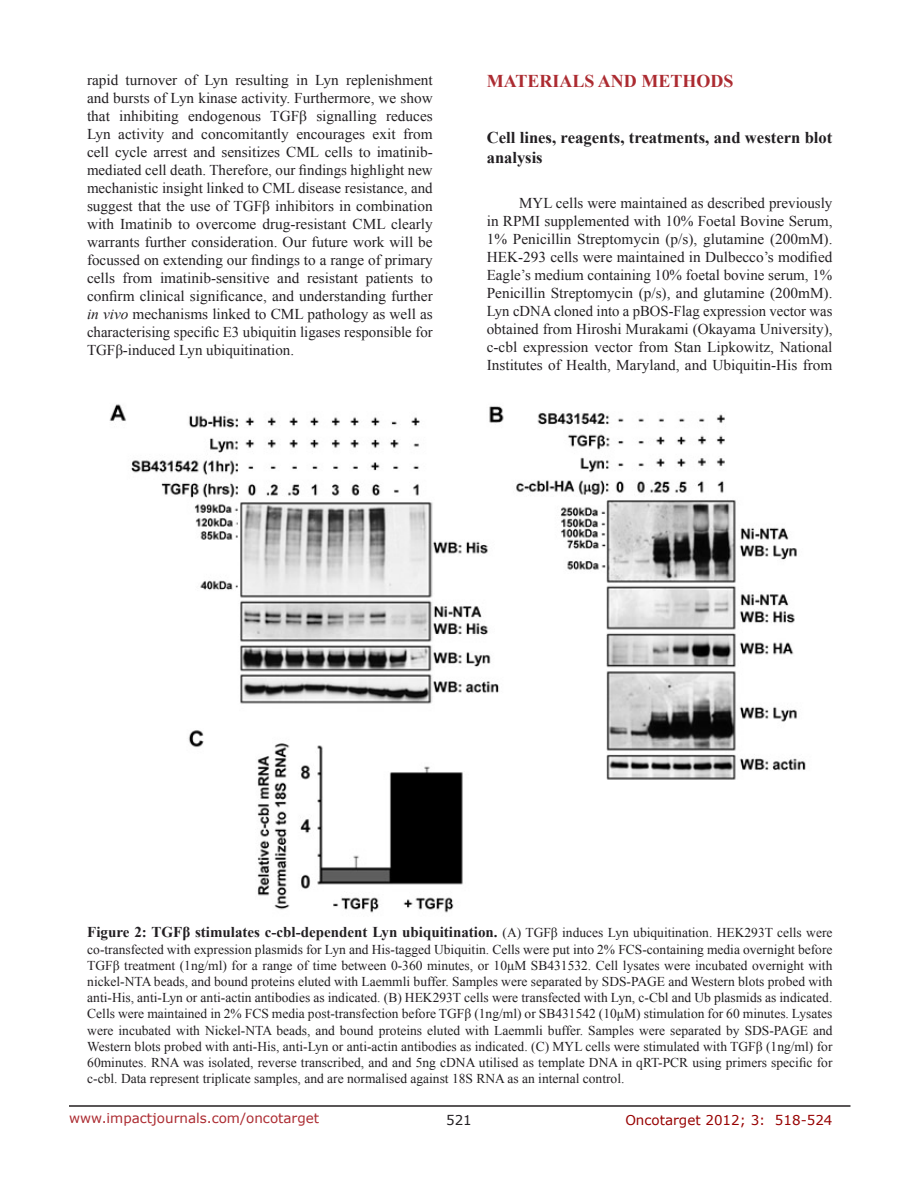
<style>
.page{position:relative;width:918px;height:1188px;background:#fff}
.page>*{position:absolute;margin:0;border:0;box-sizing:border-box;transform-origin:0 0}
.Heading{font:700 18px "Times New Roman";color:#ac2b31}
.SubHeading{font:700 16.5px/19.8px "Times New Roman";color:#221f22}
.BodyText{font:15px/18px "Times New Roman";color:#221f22;text-align:justify}
.FigureText{font:700 15px "Times New Roman";color:#221f22}
.FigureText-2{font:13.5px/16.2px "Times New Roman";color:#221f22;text-align:justify}
.t1{font:13.5px "Verdana";color:#ac2b31}
.t2{font:13.5px "Verdana";color:#970000}
.t3{font:13.5px "Verdana";color:#221f22}
.s1{font-style:italic}
.s2{font-weight:400;font-size:13.5px}
</style>
<div class="page">
<hr style="left:69px;top:1105px;width:781px;height:2px;background:#231f20">
<img style="left:109px;top:404px;width:697px;height:509px">
<p class="BodyText" style="left:87px;top:71px;width:347px">rapid turnover of Lyn resulting in Lyn replenishment and bursts of Lyn kinase activity. Furthermore, we show that inhibiting endogenous TGFβ signalling reduces Lyn activity and concomitantly encourages exit from cell cycle arrest and sensitizes CML cells to imatinib&shy;mediated cell death. Therefore, our findings highlight new mechanistic insight linked to CML disease resistance, and suggest that the use of TGFβ inhibitors in combination with Imatinib to overcome drug-resistant CML clearly warrants further consideration. Our future work will be focussed on extending our findings to a range of primary cells from imatinib-sensitive and resistant patients to confirm clinical significance, and understanding further <span class="s1">in vivo</span> mechanisms linked to CML pathology as well as characterising specific E3 ubiquitin ligases responsible for TGFβ-induced Lyn ubiquitination.</p>
<p class="Heading" style="left:487px;top:69px;width:248px">MATERIALS AND METHODS</p>
<p class="SubHeading" style="left:487px;top:127px;width:347px">Cell lines, reagents, treatments, and western blot analysis</p>
<p class="BodyText" style="left:487px;top:194px;width:347px;text-indent:32px">MYL cells were maintained as described previously in RPMI supplemented with 10% Foetal Bovine Serum, 1% Penicillin Streptomycin (p/s), glutamine (200mM).<br>HEK-293 cells were maintained in Dulbecco’s modified Eagle’s medium containing 10% foetal bovine serum, 1% Penicillin Streptomycin (p/s), and glutamine (200mM).<br>Lyn cDNA cloned into a pBOS-Flag expression vector was obtained from Hiroshi Murakami (Okayama University), c-cbl expression vector from Stan Lipkowitz, National Institutes of Health, Maryland, and Ubiquitin-His from</p>
<p class="FigureText" style="left:87px;top:922px;width:747px">Figure 2: TGFβ stimulates c-cbl-dependent Lyn ubiquitination. <span class="s2">(A) TGFβ induces Lyn ubiquitination. HEK293T cells were</span></p>
<p class="FigureText-2" style="left:87px;top:941px;width:747px">co-transfected with expression plasmids for Lyn and His-tagged Ubiquitin. Cells were put into 2% FCS-containing media overnight before TGFβ treatment (1ng/ml) for a range of time between 0-360 minutes, or 10μM SB431532. Cell lysates were incubated overnight with nickel-NTA beads, and bound proteins eluted with Laemmli buffer. Samples were separated by SDS-PAGE and Western blots probed with anti-His, anti-Lyn or anti-actin antibodies as indicated. (B) HEK293T cells were transfected with Lyn, c-Cbl and Ub plasmids as indicated.<br>Cells were maintained in 2% FCS media post-transfection before TGFβ (1ng/ml) or SB431542 (10μM) stimulation for 60 minutes. Lysates were incubated with Nickel-NTA beads, and bound proteins eluted with Laemmli buffer. Samples were separated by SDS-PAGE and Western blots probed with anti-His, anti-Lyn or anti-actin antibodies as indicated. (C) MYL cells were stimulated with TGFβ (1ng/ml) for 60minutes. RNA was isolated, reverse transcribed, and and 5ng cDNA utilised as template DNA in qRT-PCR using primers specific for c-cbl. Data represent triplicate samples, and are normalised against 18S RNA as an internal control.</p>
<p class="t1" style="left:69px;top:1109px;width:252px">www.impactjournals.com/oncotarget</p>
<p class="t3" style="left:446px;top:1111px;width:27px">521</p>
<p class="t2" style="left:625px;top:1111px;width:209px">Oncotarget 2012; 3: 518-524</p>
</div>
